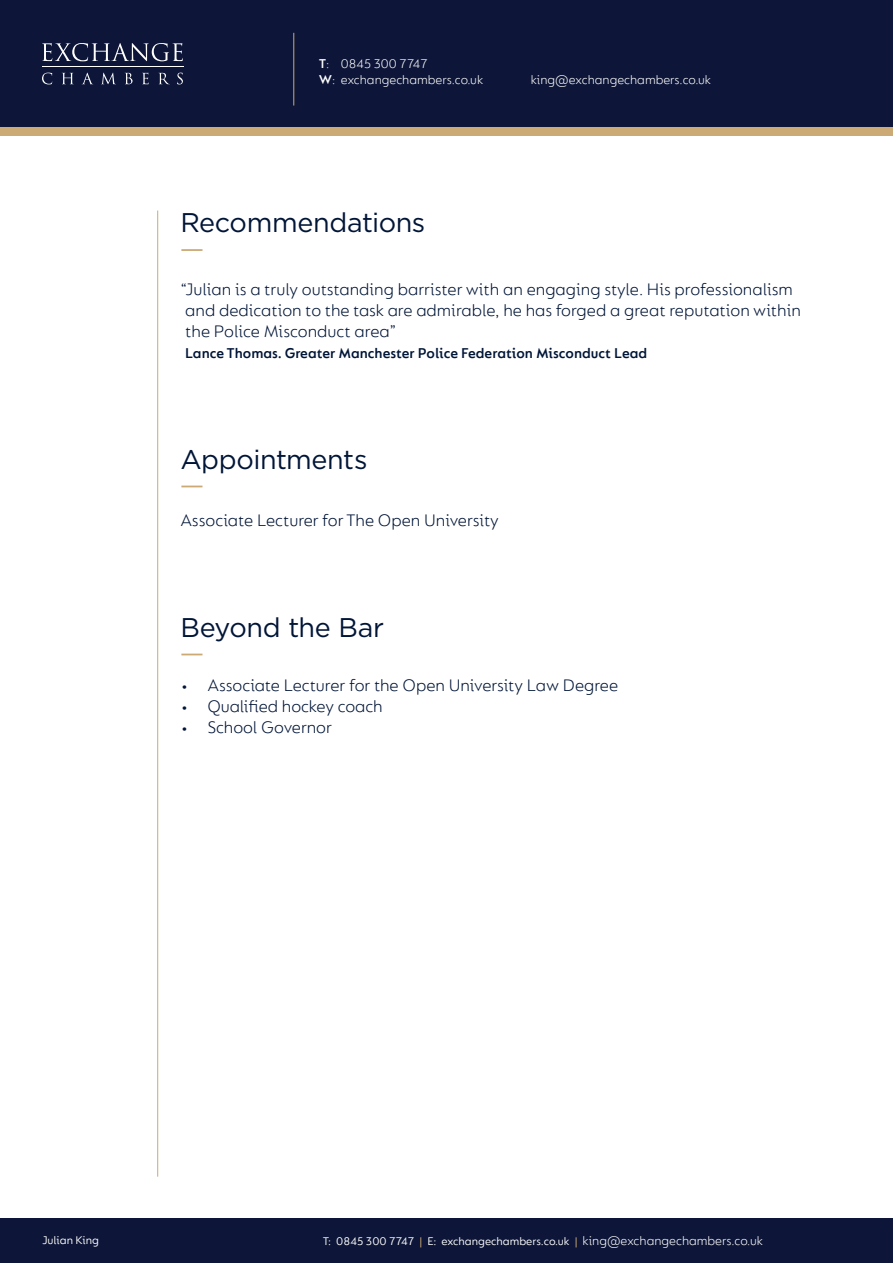
<style>
.page{position:relative;width:893px;height:1263px;background:#fff}
.page>*{position:absolute;margin:0;border:0;box-sizing:border-box;transform-origin:0 0}
.t1{font:27px "Gotham";letter-spacing:-.015em;color:#001537}
.t2{font:300 18px/21px "FS Lucas";color:#001537}
.t3{font:600 15px "FS Lucas";color:#001537}
.t4{font:300 13.5px/16.2px "FS Lucas";color:#fff}
.t5{font:12px "FS Lucas";color:#fff}
.s1{font-weight:600}
.s2{color:#cbaa76}
</style>
<div class="page">
<div style="left:0;top:64px;width:893px;height:72px;background:#cbaa76"></div>
<div style="left:0;top:0;width:893px;height:127px;background:#0d1638"></div>
<div style="left:0;top:1219px;width:893px;height:44px;background:#0d1638"></div>
<hr style="left:42px;top:67px;width:142px;height:1px;background:#fff">
<svg style="left:42px;top:43px;width:141px;height:18px"></svg>
<svg style="left:42px;top:73px;width:10px;height:11px"></svg>
<svg style="left:62px;top:73px;width:11px;height:11px"></svg>
<svg style="left:82px;top:73px;width:11px;height:11px"></svg>
<svg style="left:102px;top:73px;width:13px;height:11px"></svg>
<svg style="left:125px;top:73px;width:8px;height:11px"></svg>
<svg style="left:142px;top:73px;width:7px;height:11px"></svg>
<svg style="left:159px;top:73px;width:10px;height:11px"></svg>
<svg style="left:177px;top:73px;width:6px;height:11px"></svg>
<hr style="left:293px;top:33px;width:1px;height:73px;background:#cbaa76">
<hr style="left:157px;top:211px;width:1px;height:966px;background:#cbaa76">
<hr style="left:181px;top:249px;width:21px;height:2px;background:#cbaa76">
<svg style="left:181px;top:486px;width:21px;height:1px"></svg>
<svg style="left:181px;top:654px;width:21px;height:1px"></svg>
<p class="t4" style="left:319px;top:55px;width:166px"><span class="s1">T</span>: 0845 300 7747<br><span class="s1">W</span>: exchangechambers.co.uk</p>
<p class="t4" style="left:531px;top:71px;width:182px">king@exchangechambers.co.uk</p>
<p class="t1" style="left:180px;top:205px;width:247px">Recommendations</p>
<p class="t2" style="left:180px;top:278px;width:622px">“Julian is a truly outstanding barrister with an engaging style. His professionalism and dedication to the task are admirable, he has forged a great reputation within the Police Misconduct area”</p>
<p class="t3" style="left:185px;top:344px;width:464px">Lance Thomas. Greater Manchester Police Federation Misconduct Lead</p>
<p class="t1" style="left:180px;top:442px;width:189px">Appointments</p>
<p class="t2" style="left:180px;top:509px;width:320px">Associate Lecturer for The Open University</p>
<p class="t1" style="left:180px;top:610px;width:205px">Beyond the Bar</p>
<p class="t2" style="left:180px;top:674px;width:439px">• Associate Lecturer for the Open University Law Degree</p>
<p class="t2" style="left:180px;top:695px;width:204px">• Qualified hockey coach</p>
<p class="t2" style="left:180px;top:716px;width:153px">• School Governor</p>
<p class="t4" style="left:583px;top:1233px;width:182px">king@exchangechambers.co.uk</p>
<p class="t5" style="left:42px;top:1233px;width:59px">Julian King</p>
<p class="t5" style="left:323px;top:1235px;width:256px">T: 0845 300 7747 <span class="s2">|</span> E: exchangechambers.co.uk <span class="s2">|</span></p>
</div>
